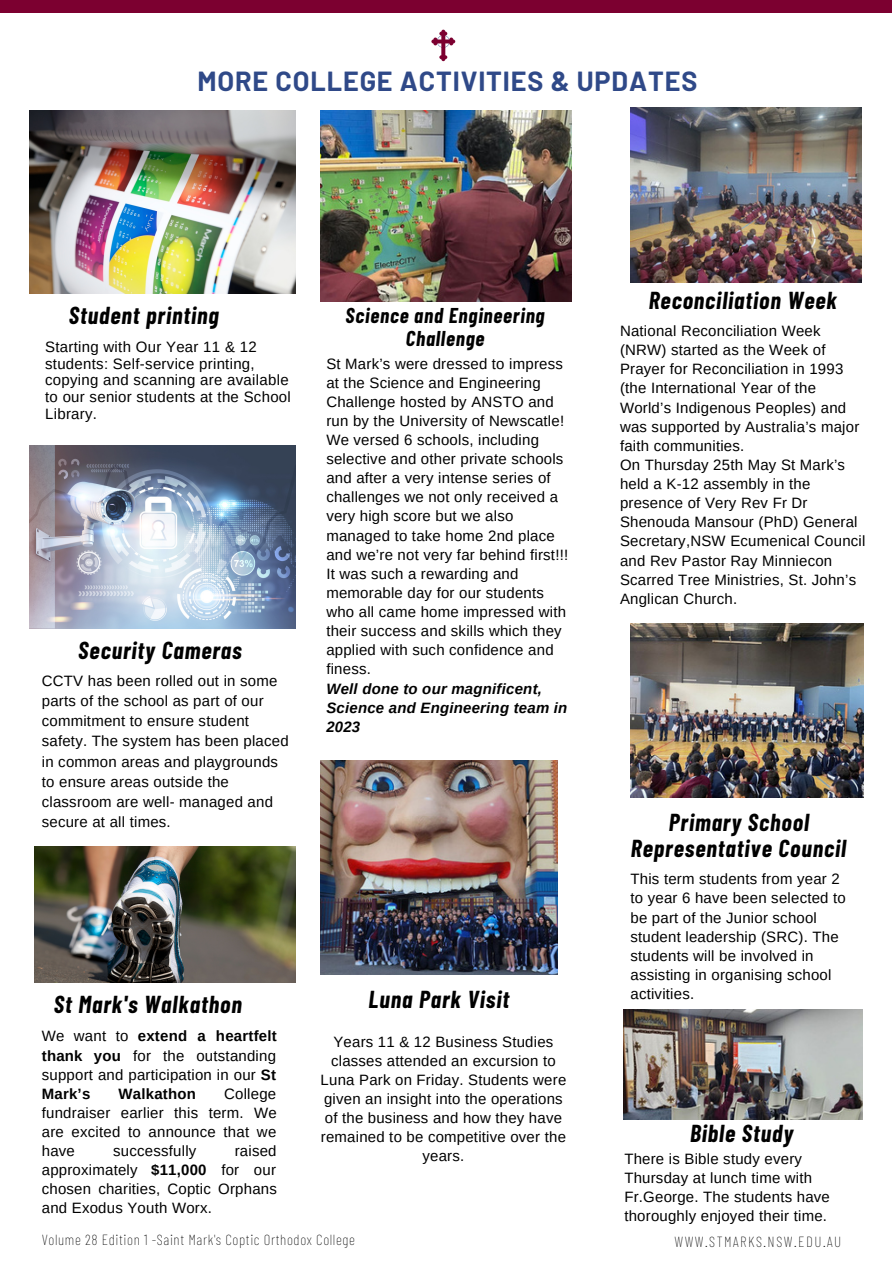
<style>
.page{position:relative;width:893px;height:1264px;background:#fff}
.page>*{position:absolute;margin:0;border:0;box-sizing:border-box;transform-origin:0 0}
.t1{font:700 27px "Barlow";letter-spacing:.03em;color:#2f4988}
.t2{font:italic 700 24px/25.8px "Barlow Condensed";letter-spacing:.04em;color:#000;text-align:center}
.t3{font:italic 700 21px/22.5px "Barlow Condensed";letter-spacing:.04em;color:#000;text-align:center}
.t4{font:15px/19px "Arimo";letter-spacing:.015em;color:#000}
.t5{font:italic 700 15px/19px "Arimo";letter-spacing:.015em;color:#000}
.t6{font:100 15px "Barlow Condensed";letter-spacing:.04em;color:#000}
.t7{font:100 15px "Barlow Condensed";letter-spacing:.1em;color:#000}
.t8{font:700 15px "Arimo";letter-spacing:.015em;color:#000}
.s1{font-weight:700}
</style>
<div class="page">
<img style="left:30px;top:111px;width:265px;height:182px">
<img style="left:320px;top:760px;width:237px;height:214px">
<img style="left:630px;top:108px;width:231px;height:174px">
<img style="left:630px;top:623px;width:233px;height:174px">
<img style="left:320px;top:111px;width:251px;height:190px">
<img style="left:30px;top:446px;width:265px;height:182px">
<div style="left:0;top:0;width:891px;height:12px;background:#7c0030"></div>
<svg style="left:431px;top:30px;width:24px;height:31px"></svg>
<img style="left:623px;top:1009px;width:238px;height:110px">
<img style="left:34px;top:846px;width:261px;height:136px">
<p class="t1" style="left:197px;top:64px;width:501px">MORE COLLEGE ACTIVITIES &amp; UPDATES</p>
<p class="t2" style="left:69px;top:302px;width:151px">Student printing</p>
<p class="t4" style="left:45px;top:338px;width:247px;line-height:16.8px">Starting with Our Year 11 &amp; 12 students: Self-service printing, copying and scanning are available to our senior students at the School<br>Library.</p>
<p class="t2" style="left:78px;top:636px;width:165px">Security Cameras</p>
<p class="t4" style="left:42px;top:670px;width:248px;line-height:20.2px">CCTV has been rolled out in some parts of the school as part of our commitment to ensure student safety. The system has been placed in common areas and playgrounds to ensure areas outside the classroom are well- managed and secure at all times.</p>
<p class="t3" style="left:345px;top:303px;width:200px">Science and Engineering<br>Challenge</p>
<p class="t4" style="left:326px;top:354px;width:243px">St Mark’s were dressed to impress at the Science and Engineering<br>Challenge hosted by ANSTO and run by the University of Newscatle!<br>We versed 6 schools, including selective and other private schools and after a very intense series of challenges we not only received a very high score but we also managed to take home 2nd place and we’re not very far behind first!!!<br>It was such a rewarding and memorable day for our students who all came home impressed with their success and skills which they applied with such confidence and finess.</p>
<p class="t5" style="left:326px;top:678px;width:242px">Well done to our magnificent,<br>Science and Engineering team in<br>2023</p>
<p class="t2" style="left:54px;top:990px;width:189px">St Mark's Walkathon</p>
<p class="t4" style="left:42px;top:1026px;width:236px;text-align:justify">We want to <span class="s1">extend a heartfelt thank you</span> for the outstanding support and participation in our <span class="s1">St Mark’s</span></p>
<p class="t4" style="left:42px;top:1084px;width:236px;text-align:justify;text-indent:182px">College fundraiser earlier this term. We are excited to announce that we have</p>
<p class="t8" style="left:118px;top:1085px;width:79px">Walkathon</p>
<p class="t4" style="left:42px;top:1141px;width:236px;text-align:justify;text-indent:193px">raised approximately <span class="s1">$11,000</span> for our chosen charities, Coptic Orphans and Exodus Youth Worx.</p>
<p class="t4" style="left:113px;top:1141px;width:85px">successfully</p>
<p class="t2" style="left:368px;top:985px;width:142px">Luna Park Visit</p>
<p class="t4" style="left:320px;top:1031px;width:247px;text-align:center">Years 11 &amp; 12 Business Studies classes attended an excursion to<br>Luna Park on Friday. Students were given an insight into the operations of the business and how they have remained to be competitive over the years.</p>
<p class="t6" style="left:42px;top:1229px;width:314px">Volume 28 Edition 1 -Saint Mark's Coptic Orthodox College</p>
<p class="t2" style="left:648px;top:286px;width:190px">Reconciliation Week</p>
<p class="t4" style="left:620px;top:321px;width:202px">National Reconciliation Week</p>
<p class="t4" style="left:620px;top:340px;width:207px">(NRW) started as the Week of</p>
<p class="t4" style="left:620px;top:359px;width:225px">Prayer for Reconciliation in 1993 (the International Year of the</p>
<p class="t4" style="left:620px;top:398px;width:241px">World’s Indigenous Peoples) and was supported by Australia’s major faith communities.</p>
<p class="t4" style="left:620px;top:455px;width:226px">On Thursday 25th May St Mark’s held a K-12 assembly in the</p>
<p class="t4" style="left:620px;top:493px;width:247px">presence of Very Rev Fr Dr<br>Shenouda Mansour (PhD) General<br>Secretary,NSW Ecumenical Council and Rev Pastor Ray Minniecon<br>Scarred Tree Ministries, St. John’s<br>Anglican Church.</p>
<p class="t2" style="left:631px;top:809px;width:216px">Primary School<br>Representative Council</p>
<p class="t4" style="left:630px;top:869px;width:217px">This term students from year 2 to year 6 have been selected to be part of the Junior school student leadership (SRC). The students will be involved in assisting in organising school activities.</p>
<p class="t2" style="left:690px;top:1119px;width:105px">Bible Study</p>
<p class="t4" style="left:624px;top:1149px;width:207px">There is Bible study every<br>Thursday at lunch time with<br>Fr.George. The students have thoroughly enjoyed their time.</p>
<p class="t7" style="left:674px;top:1232px;width:168px">WWW.STMARKS.NSW.EDU.AU</p>
</div>
